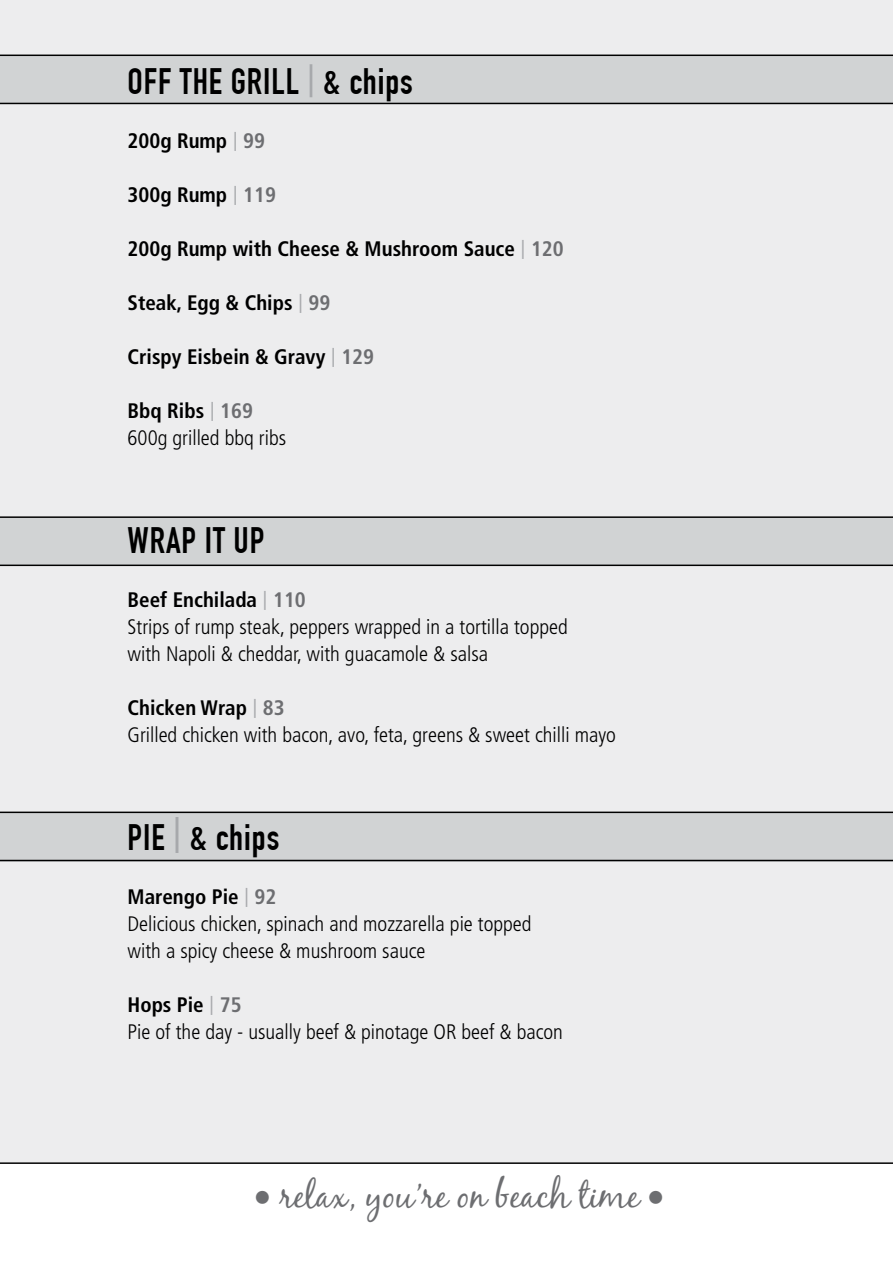
<style>
.page{position:relative;width:893px;height:1263px;background:#fff}
.page>*{position:absolute;margin:0;border:0;box-sizing:border-box;transform-origin:0 0}
.t1{font:700 36px "DIN Condensed";letter-spacing:.025em;color:#000}
.t2{font:36px "Black Jack";color:#6d6e71}
.t3{font:300 condensed 21px/27px "Frutiger";color:#000}
.t4{font:700 condensed 21px "Frutiger";color:#000}
.s1{font-size:33px;color:#a7a9ac}
.s2{font-family:"Lucida Bright";font-weight:400;font-stretch:normal;color:#a7a9ac}
.s3{color:#6d6e71}
.s4{font-weight:700}
.s5{font-weight:700;color:#6d6e71}
.s6{font-family:"DIN Condensed";font-weight:700}
</style>
<div class="page">
<div style="left:0;top:0;width:893px;height:1162px;background:#ededee"></div>
<div style="left:0;top:55px;width:893px;height:48px;background:#d1d3d4"></div>
<div style="left:0;top:517px;width:893px;height:48px;background:#d1d3d4"></div>
<div style="left:0;top:813px;width:893px;height:48px;background:#d1d3d4"></div>
<hr style="left:0;top:55px;width:893px;height:1px;background:#000">
<hr style="left:0;top:103px;width:893px;height:1px;background:#000">
<hr style="left:0;top:516px;width:893px;height:2px;background:#000">
<hr style="left:0;top:565px;width:893px;height:1px;background:#000">
<hr style="left:0;top:1162px;width:893px;height:2px;background:#000">
<hr style="left:0;top:811px;width:893px;height:2px;background:#000">
<hr style="left:0;top:860px;width:893px;height:1px;background:#000">
<h1 class="t1" style="left:128px;top:60px;width:287px">OFF THE GRILL <span class="s1">|</span> &amp; chips</h1>
<p class="t4" style="left:128px;top:128px;width:139px">200g Rump <span class="s2">|</span> <span class="s3">99</span></p>
<p class="t4" style="left:128px;top:182px;width:150px">300g Rump <span class="s2">|</span> <span class="s3">119</span></p>
<p class="t4" style="left:128px;top:236px;width:438px">200g Rump with Cheese &amp; Mushroom Sauce <span class="s2">|</span> <span class="s3">120</span></p>
<p class="t4" style="left:128px;top:290px;width:204px">Steak, Egg &amp; Chips <span class="s2">|</span> <span class="s3">99</span></p>
<p class="t4" style="left:128px;top:344px;width:248px">Crispy Eisbein &amp; Gravy <span class="s2">|</span> <span class="s3">129</span></p>
<p class="t3" style="left:128px;top:397px;width:160px"><span class="s4">Bbq Ribs</span> <span class="s2">|</span> <span class="s5">169<br></span>600g grilled bbq ribs</p>
<h1 class="t1" style="left:128px;top:519px;width:138px">WRAP IT UP</h1>
<p class="t3" style="left:128px;top:586px;width:442px"><span class="s4">Beef Enchilada</span> <span class="s2">|</span> <span class="s5">110<br></span>Strips of rump steak, peppers wrapped in a tortilla topped with Napoli &amp; cheddar, with guacamole &amp; salsa</p>
<p class="t3" style="left:128px;top:694px;width:490px"><span class="s4">Chicken Wrap</span> <span class="s2">|</span> <span class="s5">83<br></span>Grilled chicken with bacon, avo, feta, greens &amp; sweet chilli mayo</p>
<h1 class="t1" style="left:128px;top:816px;width:153px">PIE <sup>|</sup> &amp; chips</h1>
<p class="t3" style="left:128px;top:883px;width:406px"><span class="s4">Marengo Pie</span> <span class="s2">|</span> <span class="s5">92<br></span>Delicious chicken, spinach and mozzarella pie topped with a spicy cheese &amp; mushroom sauce</p>
<p class="t3" style="left:128px;top:991px;width:437px"><span class="s4">Hops Pie</span> <span class="s2">|</span> <span class="s5">75<br></span>Pie of the day - usually beef &amp; pinotage OR beef &amp; bacon</p>
<h1 class="t2" style="left:254px;top:1173px;width:413px"><span class="s6">•</span> relax, you’re on beach time <span class="s6">•</span></h1>
</div>
